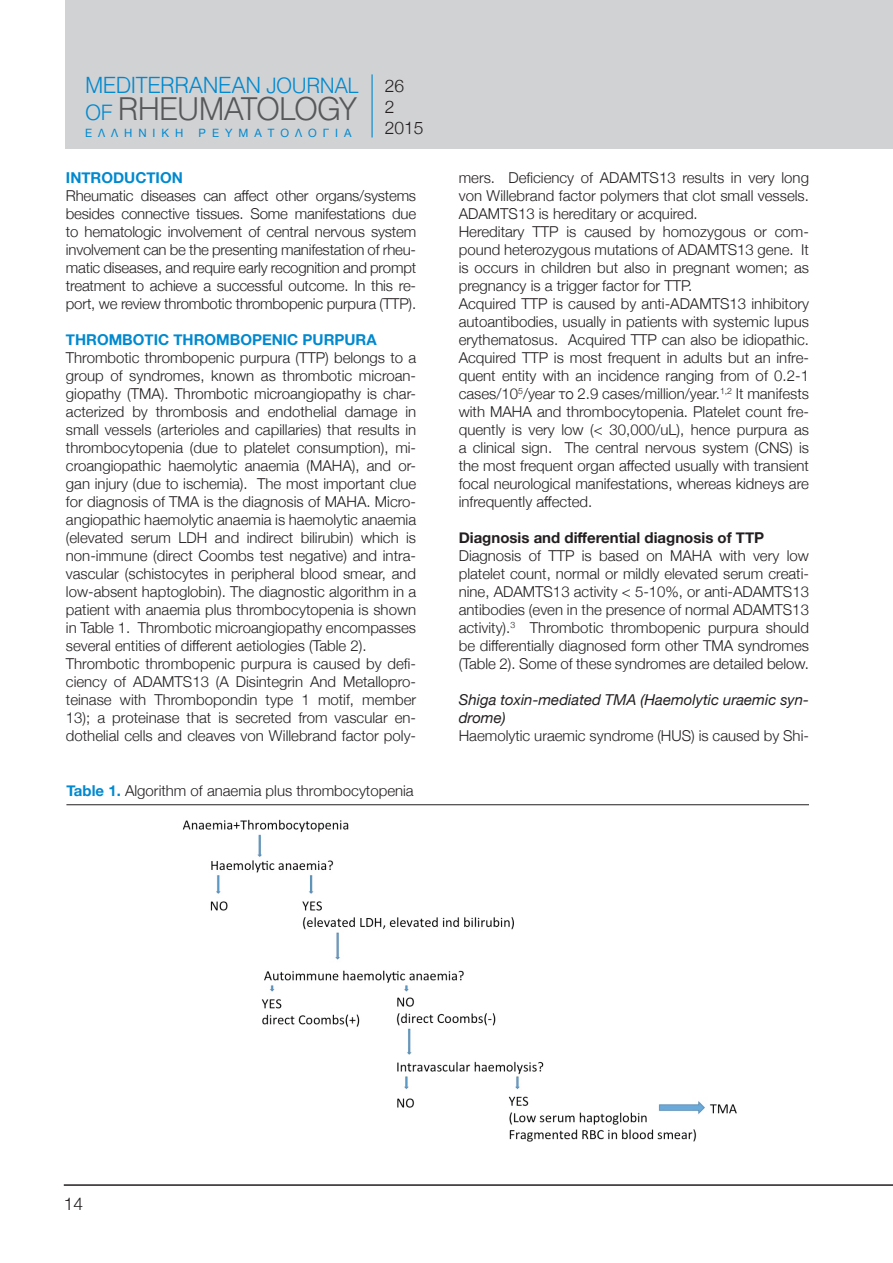
<style>
.page{position:relative;width:893px;height:1263px;background:#fff}
.page>*{position:absolute;margin:0;border:0;box-sizing:border-box;transform-origin:0 0}
.t1{font:300 31.2px "UB Helvetica";letter-spacing:-.025em;color:#57585a}
.t2{font:300 22.2px "UB Helvetica";letter-spacing:-.02em;color:#0089cf}
.t3{font:300 17.4px/21px "Helvetica Neue";color:#231f20}
.t4{font:300 15px/18px "Helvetica Neue";color:#231f20;text-align:justify}
.t5{font:italic 15px/18px "Helvetica Neue";color:#231f20}
.t6{font:700 15px "Helvetica Neue";color:#0089cf}
.t7{font:700 15px "Helvetica Neue";color:#231f20}
.t8{font:11.4px "Helvetica Neue";letter-spacing:.525em;color:#0089cf}
.s1{font-size:21px}
.s2{font-size:21px;color:#0089cf}
.s3{font-weight:700;color:#0089cf}
</style>
<div class="page">
<div style="left:66px;top:0;width:827px;height:149px;background:#d1d2d4"></div>
<hr style="left:371px;top:74px;width:2px;height:63px;background:#0089cf">
<hr style="left:64px;top:1184px;width:829px;height:2px;background:#231f20">
<img style="left:182px;top:819px;width:555px;height:323px">
<hr style="left:66px;top:804px;width:743px;height:1px;background:#231f20">
<h2 class="t2" style="left:85px;top:72px;width:275px">MEDITERRANEAN <span class="s1">JOURNAL</span></h2>
<h1 class="t1" style="left:85px;top:90px;width:273px"><span class="s2">OF</span> RHEUMATOLOGY</h1>
<p class="t8" style="left:85px;top:125px;width:100px">ΕΛΛΗΝΙΚΗ</p>
<p class="t8" style="left:199px;top:125px;width:154px">ΡΕΥΜΑΤΟΛΟΓΙΑ</p>
<p class="t3" style="left:385px;top:75px;width:40px">26<br>2<br>2015</p>
<p class="t6" style="left:66px;top:166px;width:118px">INTRODUCTION</p>
<p class="t4" style="left:66px;top:186px;width:352px">Rheumatic diseases can affect other organs/systems besides connective tissues. Some manifestations due to hematologic involvement of central nervous system involvement can be the presenting manifestation of rheu&shy;matic diseases, and require early recognition and prompt treatment to achieve a successful outcome. In this re&shy;port, we review thrombotic thrombopenic purpura (TTP).</p>
<p class="t6" style="left:66px;top:328px;width:312px">THROMBOTIC THROMBOPENIC PURPURA</p>
<p class="t4" style="left:66px;top:348px;width:352px;text-align:left">Thrombotic thrombopenic purpura (TTP) belongs to a group of syndromes, known as thrombotic microan&shy;giopathy (TMA). Thrombotic microangiopathy is char&shy;acterized by thrombosis and endothelial damage in small vessels (arterioles and capillaries) that results in thrombocytopenia (due to platelet consumption), mi&shy;croangiopathic haemolytic anaemia (MAHA), and or&shy;gan injury (due to ischemia). The most important clue for diagnosis of TMA is the diagnosis of MAHA. Micro&shy;angiopathic haemolytic anaemia is haemolytic anaemia (elevated serum LDH and indirect bilirubin) which is non-immune (direct Coombs test negative) and intra&shy;vascular (schistocytes in peripheral blood smear, and low-absent haptoglobin). The diagnostic algorithm in a patient with anaemia plus thrombocytopenia is shown in Table 1. Thrombotic microangiopathy encompasses several entities of different aetiologies (Table 2).<br>Thrombotic thrombopenic purpura is caused by defi&shy;ciency of ADAMTS13 (A Disintegrin And Metallopro&shy;teinase with Thrombopondin type 1 motif, member 13); a proteinase that is secreted from vascular en&shy;dothelial cells and cleaves von Willebrand factor poly-</p>
<p class="t4" style="left:66px;top:781px;width:349px"><span class="s3">Table 1.</span> Algorithm of anaemia plus thrombocytopenia</p>
<p class="t4" style="left:459px;top:167px;width:352px;text-align:left">mers. Deficiency of ADAMTS13 results in very long von Willebrand factor polymers that clot small vessels.<br>ADAMTS13 is hereditary or acquired.<br>Hereditary TTP is caused by homozygous or com&shy;pound heterozygous mutations of ADAMTS13 gene. It is occurs in children but also in pregnant women; as pregnancy is a trigger factor for TTP.<br>Acquired TTP is caused by anti-ADAMTS13 inhibitory autoantibodies, usually in patients with systemic lupus erythematosus. Acquired TTP can also be idiopathic.<br>Acquired TTP is most frequent in adults but an infre&shy;quent entity with an incidence ranging from of 0.2-1 cases/10<sup>5</sup>/year το 2.9 cases/million/year.<sup>1,2</sup> It manifests with MAHA and thrombocytopenia. Platelet count fre&shy;quently is very low (&lt; 30,000/uL), hence purpura as a clinical sign. The central nervous system (CNS) is the most frequent organ affected usually with transient focal neurological manifestations, whereas kidneys are infrequently affected.</p>
<p class="t7" style="left:459px;top:526px;width:307px">Diagnosis and differential diagnosis of TTP</p>
<p class="t4" style="left:459px;top:545px;width:352px">Diagnosis of TTP is based on MAHA with very low platelet count, normal or mildly elevated serum creati&shy;nine, ADAMTS13 activity &lt; 5-10%, or anti-ADAMTS13 antibodies (even in the presence of normal ADAMTS13 activity).<sup>3</sup> Thrombotic thrombopenic purpura should be differentially diagnosed form other TMA syndromes (Table 2). Some of these syndromes are detailed below.</p>
<p class="t5" style="left:459px;top:691px;width:352px">Shiga toxin-mediated TMA (Haemolytic uraemic syn&shy;drome)</p>
<p class="t4" style="left:459px;top:725px;width:352px">Haemolytic uraemic syndrome (HUS) is caused by Shi-</p>
<p class="t3" style="left:64px;top:1192px;width:21px">14</p>
</div>
